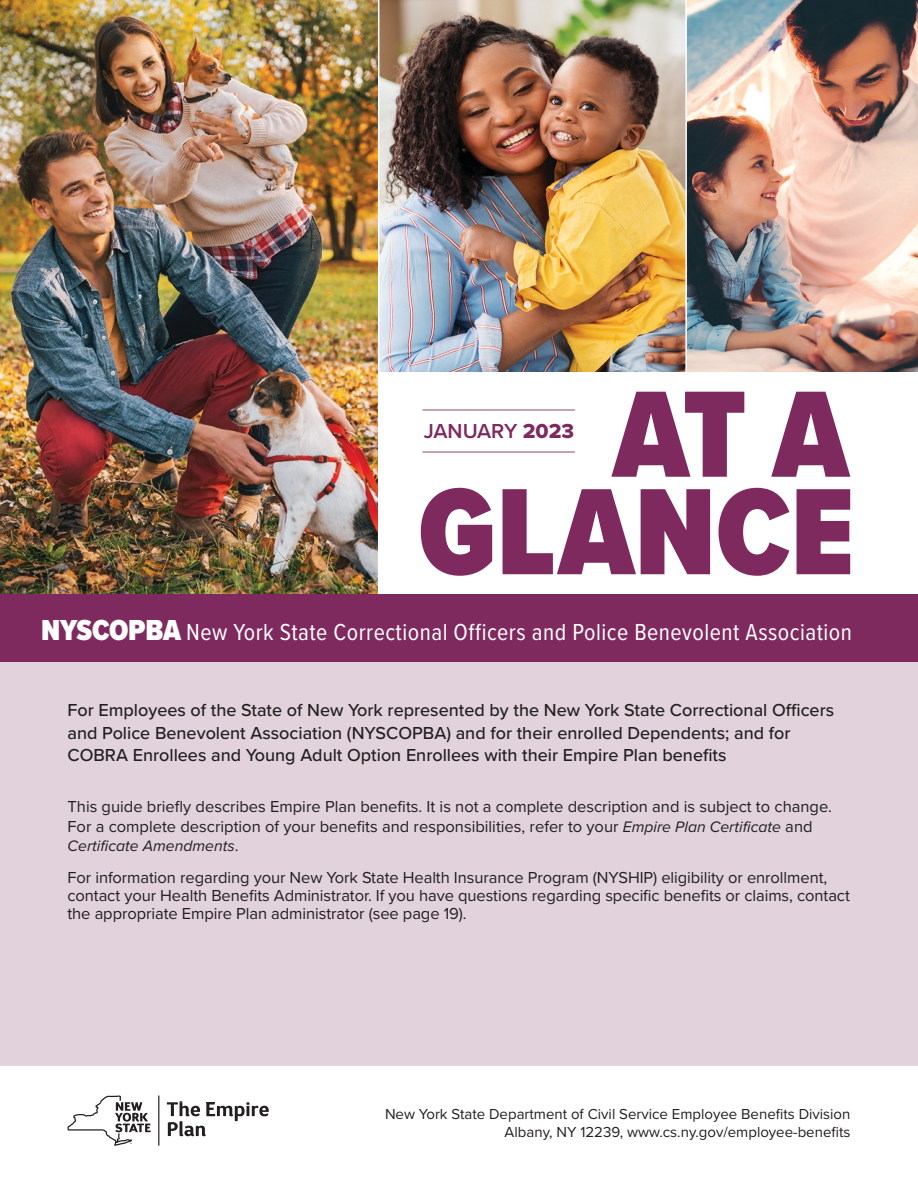
<style>
.page{position:relative;width:918px;height:1188px;background:#fff}
.page>*{position:absolute;margin:0;border:0;box-sizing:border-box;transform-origin:0 0}
._2023_AAG_FC_At_A_Gl{font:900 127.5px/97.5px "Proxima Nova Cond";color:#7f2a5f;text-align:right}
._2023_AAG_FC_Group_N{font:24px "Proxima Nova Cond";letter-spacing:.02em;color:#fff}
._2023_AAG_FC_Date{font:600 21px "Proxima Nova";letter-spacing:-.01em;color:#7f2a5f}
._2023_AAG_FC_Group_D{font:500 18px/22.5px "Proxima Nova";color:#231f20}
._2023_AAG_FC_Body_Pr{font:16.5px/18px "Proxima Nova";letter-spacing:-.005em;color:#231f20}
._2023_AAG_FC_Body_Pr-2{font:italic 15.75px "Proxima Nova";color:#231f20}
._2023_AAG_FC_ebd_add{font:15px/18px "Proxima Nova";color:#231f20;text-align:right}
.s1{font-family:"Proxima Nova Extrabld";font-weight:400}
.s2{font-weight:900;font-size:30px}
.s3{font-style:italic;font-size:15.75px}
.s4{font-style:normal;font-size:16.5px}
</style>
<div class="page">
<div style="left:0;top:662px;width:918px;height:404px;background:#e1d2db"></div>
<div style="left:0;top:594px;width:918px;height:68px;background:#7f2a5f"></div>
<img style="left:0;top:0;width:378px;height:594px">
<img style="left:379px;top:0;width:539px;height:371px">
<hr style="left:685px;top:0;width:2px;height:374px;background:#fff">
<hr style="left:423px;top:409px;width:151px;height:2px;background:#b2859e">
<hr style="left:423px;top:451px;width:151px;height:2px;background:#b2859e">
<svg style="left:167px;top:1101px;width:102px;height:35px"></svg>
<hr style="left:158px;top:1095px;width:1px;height:51px;background:#231f20">
<svg style="left:68px;top:1095px;width:83px;height:51px"></svg>
<p class="_2023_AAG_FC_At_A_Gl" style="left:418px;top:385px;width:437px">AT A<br>GLANCE</p>
<p class="_2023_AAG_FC_Date" style="left:424px;top:415px;width:152px">JANUARY <span class="s1">2023</span></p>
<p class="_2023_AAG_FC_Group_N" style="left:41px;top:614px;width:812px"><span class="s2">NYSCOPBA</span> New York State Correctional Officers and Police Benevolent Association</p>
<p class="_2023_AAG_FC_Group_D" style="left:68px;top:698px;width:768px">For Employees of the State of New York represented by the New York State Correctional Officers and Police Benevolent Association (NYSCOPBA) and for their enrolled Dependents; and for<br>COBRA Enrollees and Young Adult Option Enrollees with their Empire Plan benefits</p>
<p class="_2023_AAG_FC_Body_Pr" style="left:68px;top:796px;width:766px;line-height:19.5px">This guide briefly describes Empire Plan benefits. It is not a complete description and is subject to change.<br>For a complete description of your benefits and responsibilities, refer to your <span class="s3">Empire Plan Certificate</span> and</p>
<p class="_2023_AAG_FC_Body_Pr-2" style="left:68px;top:834px;width:173px">Certificate Amendments<span class="s4">.</span></p>
<p class="_2023_AAG_FC_Body_Pr" style="left:68px;top:868px;width:784px">For information regarding your New York State Health Insurance Program (NYSHIP) eligibility or enrollment, contact your Health Benefits Administrator. If you have questions regarding specific benefits or claims, contact the appropriate Empire Plan administrator (see page 19).</p>
<p class="_2023_AAG_FC_ebd_add" style="left:385px;top:1104px;width:467px">New York State Department of Civil Service Employee Benefits Division<br>Albany, NY 12239, www.cs.ny.gov/employee-benefits</p>
</div>
